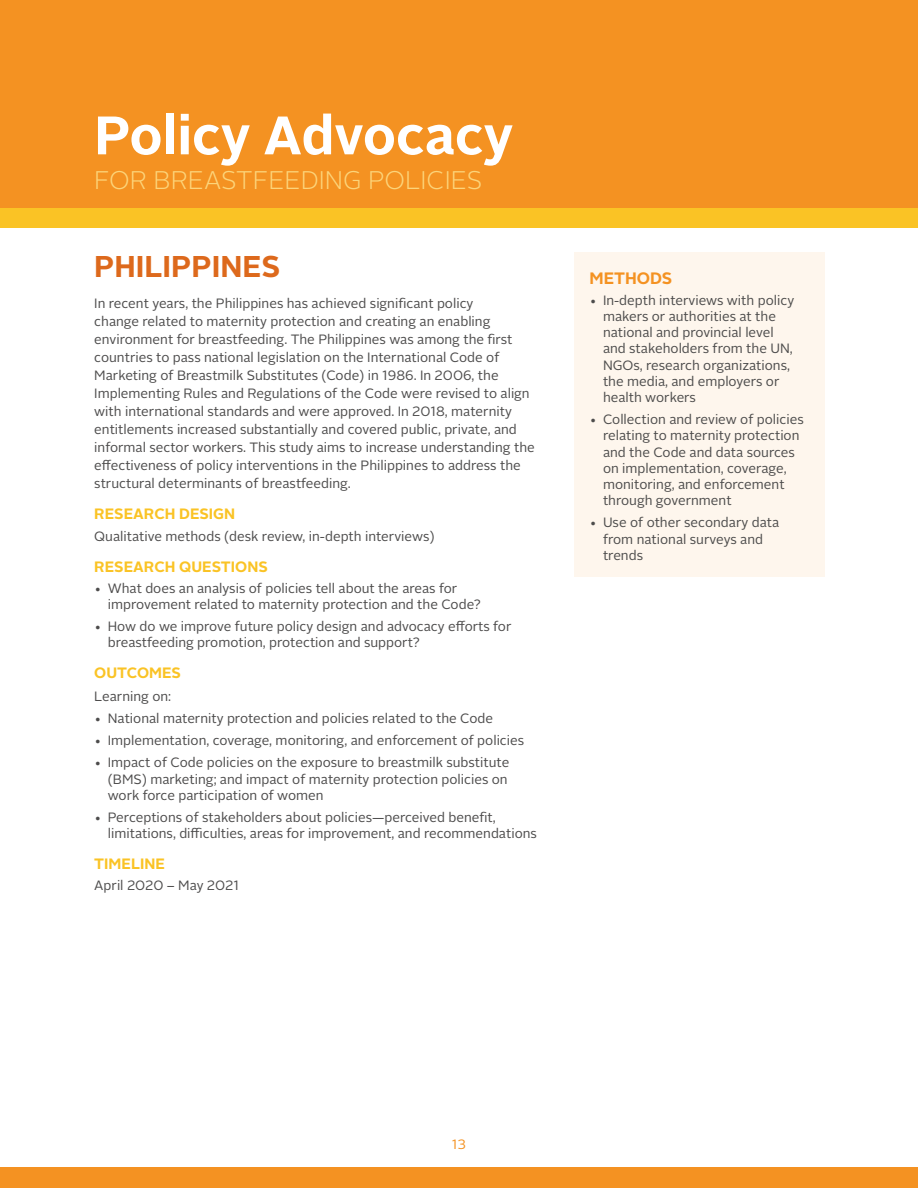
<style>
.page{position:relative;width:918px;height:1188px;background:#fff}
.page>*{position:absolute;margin:0;border:0;box-sizing:border-box;transform-origin:0 0}
.Page_Title{font:700 54px "Alright Sans";color:#fff}
.Heading_1_-_in_Yello{font:700 30px "Alright Sans";color:#dd691c}
.Page_Title-2{font:300 25.5px "Alright Sans";color:#fcd47a}
.Heading_2_-_in_Yello{font:700 16.5px "Alright Sans";color:#f49222}
.Heading_3_-_in_Yello{font:700 15px "Alright Sans";color:#fac325}
.Body_Text_-_Left{font:13.5px/16.2px "Alright Sans";color:#4d4c4c}
.Bullet_List{font:13.5px "Alright Sans";color:#4d4c4c}
.Page_Number_Text__te{font:13.5px "Alright Sans";color:#f49222}
</style>
<div class="page">
<div style="left:0;top:0;width:918px;height:212px;background:#f49222"></div>
<div style="left:0;top:1167px;width:918px;height:21px;background:#f49222"></div>
<div style="left:0;top:209px;width:918px;height:19px;background:#fac325"></div>
<div style="left:574px;top:252px;width:251px;height:325px;background:#fef6ed"></div>
<p class="Page_Title" style="left:94px;top:98px;width:421px">Policy Advocacy</p>
<p class="Page_Title-2" style="left:94px;top:163px;width:390px">FOR BREASTFEEDING POLICIES</p>
<p class="Heading_1_-_in_Yello" style="left:94px;top:245px;width:188px">PHILIPPINES</p>
<p class="Body_Text_-_Left" style="left:94px;top:295px;width:442px;line-height:18px">In recent years, the Philippines has achieved significant policy<br>change related to maternity protection and creating an enabling environment for breastfeeding. The Philippines was among the first countries to pass national legislation on the International Code of Marketing of Breastmilk Substitutes (Code) in 1986. In 2006, the Implementing Rules and Regulations of the Code were revised to align with international standards and were approved. In 2018, maternity entitlements increased substantially and covered public, private, and informal sector workers. This study aims to increase understanding the effectiveness of policy interventions in the Philippines to address the structural determinants of breastfeeding.</p>
<p class="Heading_3_-_in_Yello" style="left:94px;top:503px;width:143px">RESEARCH DESIGN</p>
<p class="Body_Text_-_Left" style="left:94px;top:529px;width:342px">Qualitative methods (desk review, in-depth interviews)</p>
<p class="Heading_3_-_in_Yello" style="left:94px;top:556px;width:175px">RESEARCH QUESTIONS</p>
<p class="Body_Text_-_Left" style="left:108px;top:580px;width:375px;text-indent:-13px">• What does an analysis of policies tell about the areas for improvement related to maternity protection and the Code?</p>
<p class="Body_Text_-_Left" style="left:108px;top:619px;width:405px;text-indent:-13px">• How do we improve future policy design and advocacy efforts for breastfeeding promotion, protection and support?</p>
<p class="Heading_3_-_in_Yello" style="left:94px;top:662px;width:88px">OUTCOMES</p>
<p class="Body_Text_-_Left" style="left:94px;top:688px;width:78px">Learning on:</p>
<p class="Body_Text_-_Left" style="left:94px;top:710px;width:400px">• National maternity protection and policies related to the Code</p>
<p class="Body_Text_-_Left" style="left:94px;top:733px;width:431px">• Implementation, coverage, monitoring, and enforcement of policies</p>
<p class="Body_Text_-_Left" style="left:108px;top:755px;width:403px;text-indent:-13px">• Impact of Code policies on the exposure to breastmilk substitute (BMS) marketing; and impact of maternity protection policies on work force participation of women</p>
<p class="Body_Text_-_Left" style="left:108px;top:809px;width:431px;text-indent:-13px">• Perceptions of stakeholders about policies—perceived benefit, limitations, difficulties, areas for improvement, and recommendations</p>
<p class="Heading_3_-_in_Yello" style="left:94px;top:853px;width:72px">TIMELINE</p>
<p class="Bullet_List" style="left:94px;top:876px;width:146px">April 2020 – May 2021</p>
<p class="Heading_2_-_in_Yello" style="left:590px;top:267px;width:84px">METHODS</p>
<p class="Body_Text_-_Left" style="left:603px;top:292px;width:193px;text-indent:-14px">• In-depth interviews with policy makers or authorities at the national and provincial level and stakeholders from the UN,<br>NGOs, research organizations, the media, and employers or health workers</p>
<p class="Body_Text_-_Left" style="left:603px;top:412px;width:202px;text-indent:-14px">• Collection and review of policies relating to maternity protection and the Code and data sources on implementation, coverage, monitoring, and enforcement through government</p>
<p class="Body_Text_-_Left" style="left:603px;top:515px;width:178px;text-indent:-14px">• Use of other secondary data from national surveys and trends</p>
<p class="Page_Number_Text__te" style="left:452px;top:1135px;width:16px">13</p>
</div>
